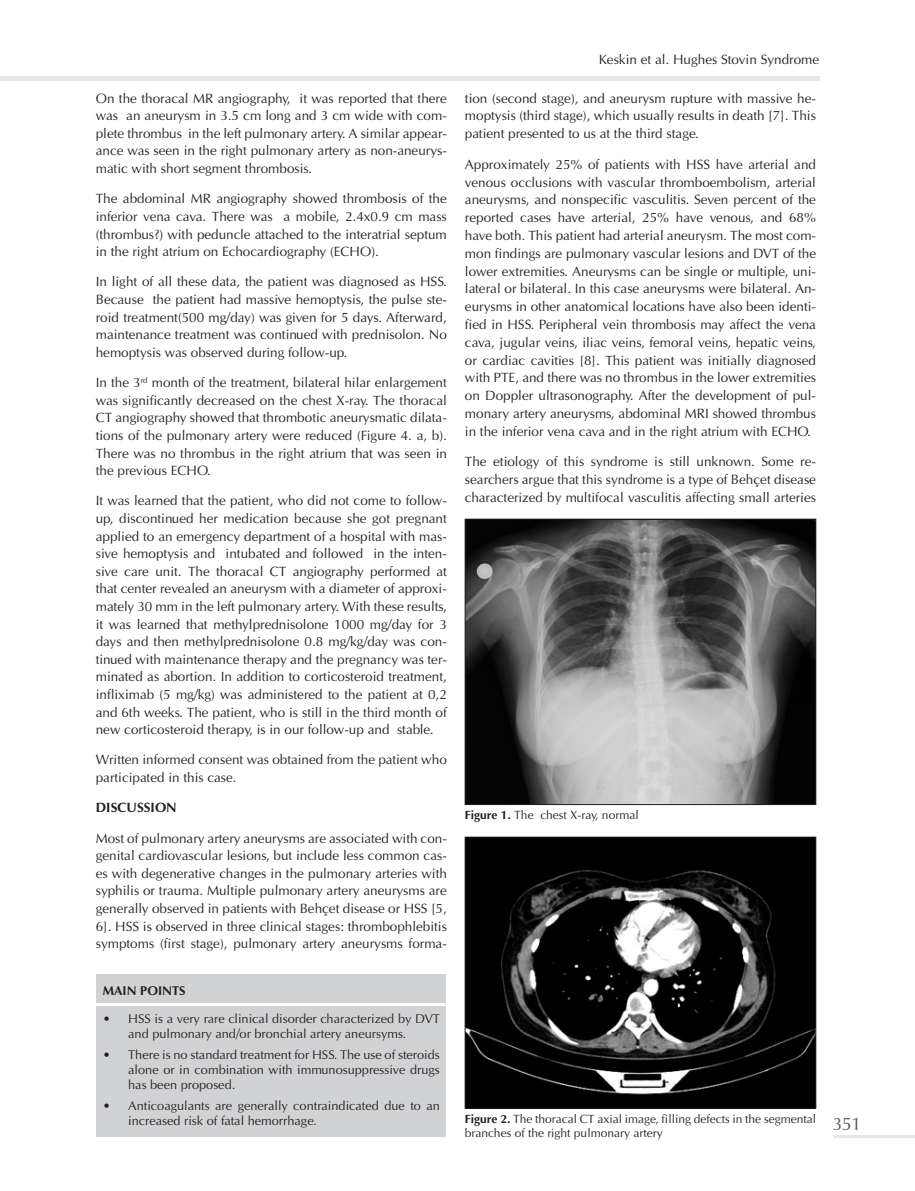
<style>
.page{position:relative;width:915px;height:1191px;background:#fff}
.page>*{position:absolute;margin:0;border:0;box-sizing:border-box;transform-origin:0 0}
.t1{font:18px "Optima Normal Tr";color:#57585a}
.t2{font:13.5px/17.5px "Optima Normal Tr";color:#231f20;text-align:justify}
.t3{font:13.5px "Optima Bold Tr";color:#231f20}
.t4{font:12.75px/15px "Optima Normal Tr";color:#231f20}
.t5{font:12.75px "Optima Bold Tr";color:#231f20}
.t6{font:12px/14.4px "Optima Normal Tr";color:#231f20}
.s1{font-family:"Optima Bold Tr"}
</style>
<div class="page">
<div style="left:96px;top:974px;width:349px;height:163px;background:#d1d2d4"></div>
<hr style="left:96px;top:1003px;width:349px;height:3px;background:#fff">
<img style="left:466px;top:521px;width:347px;height:281px">
<div style="left:464px;top:519px;width:351px;height:285px;border:1px solid #231f20"></div>
<img style="left:466px;top:839px;width:347px;height:267px">
<div style="left:464px;top:837px;width:351px;height:271px;border:1px solid #231f20"></div>
<hr style="left:0;top:77px;width:819px;height:4px;background:#e6e7e9">
<hr style="left:833px;top:1135px;width:81px;height:3px;background:#e6e7e9">
<p class="t2" style="left:96px;top:89px;width:352px">On the thoracal MR angiography, it was reported that there was an aneurysm in 3.5 cm long and 3 cm wide with com&shy;plete thrombus in the left pulmonary artery. A similar appear&shy;ance was seen in the right pulmonary artery as non-aneurys&shy;matic with short segment thrombosis.</p>
<p class="t2" style="left:96px;top:190px;width:352px">The abdominal MR angiography showed thrombosis of the inferior vena cava. There was a mobile, 2.4x0.9 cm mass (thrombus?) with peduncle attached to the interatrial septum in the right atrium on Echocardiography (ECHO).</p>
<p class="t2" style="left:96px;top:273px;width:352px">In light of all these data, the patient was diagnosed as HSS.<br>Because the patient had massive hemoptysis, the pulse ste&shy;roid treatment(500 mg/day) was given for 5 days. Afterward, maintenance treatment was continued with prednisolon. No hemoptysis was observed during follow-up.</p>
<p class="t2" style="left:96px;top:374px;width:352px">In the 3<sup>rd</sup> month of the treatment, bilateral hilar enlargement was significantly decreased on the chest X-ray. The thoracal CT angiography showed that thrombotic aneurysmatic dilata&shy;tions of the pulmonary artery were reduced (Figure 4. a, b).<br>There was no thrombus in the right atrium that was seen in the previous ECHO.</p>
<p class="t2" style="left:96px;top:492px;width:352px">It was learned that the patient, who did not come to follow&shy;up, discontinued her medication because she got pregnant applied to an emergency department of a hospital with mas&shy;sive hemoptysis and intubated and followed in the inten&shy;sive care unit. The thoracal CT angiography performed at that center revealed an aneurysm with a diameter of approxi&shy;mately 30 mm in the left pulmonary artery. With these results, it was learned that methylprednisolone 1000 mg/day for 3 days and then methylprednisolone 0.8 mg/kg/day was con&shy;tinued with maintenance therapy and the pregnancy was ter&shy;minated as abortion. In addition to corticosteroid treatment, infliximab (5 mg/kg) was administered to the patient at 0,2 and 6th weeks. The patient, who is still in the third month of new corticosteroid therapy, is in our follow-up and stable.</p>
<p class="t2" style="left:96px;top:751px;width:352px">Written informed consent was obtained from the patient who participated in this case.</p>
<p class="t3" style="left:96px;top:799px;width:83px">DISCUSSION</p>
<p class="t2" style="left:96px;top:829px;width:352px">Most of pulmonary artery aneurysms are associated with con&shy;genital cardiovascular lesions, but include less common cas&shy;es with degenerative changes in the pulmonary arteries with syphilis or trauma. Multiple pulmonary artery aneurysms are generally observed in patients with Behçet disease or HSS [5, 6]. HSS is observed in three clinical stages: thrombophlebitis symptoms (first stage), pulmonary artery aneurysms forma-</p>
<p class="t5" style="left:103px;top:982px;width:84px">MAIN POINTS</p>
<p class="t4" style="left:128px;top:1010px;width:313px;text-indent:-26px">• HSS is a very rare clinical disorder characterized by DVT and pulmonary and/or bronchial artery aneursyms.</p>
<p class="t4" style="left:128px;top:1047px;width:313px;text-align:justify;text-indent:-26px">• There is no standard treatment for HSS. The use of steroids alone or in combination with immunosuppressive drugs has been proposed.</p>
<p class="t4" style="left:128px;top:1098px;width:313px;text-indent:-26px">• Anticoagulants are generally contraindicated due to an increased risk of fatal hemorrhage.</p>
<p class="t2" style="left:598px;top:51px;width:222px">Keskin et al. Hughes Stovin Syndrome</p>
<p class="t2" style="left:464px;top:89px;width:352px">tion (second stage), and aneurysm rupture with massive he&shy;moptysis (third stage), which usually results in death [7]. This patient presented to us at the third stage.</p>
<p class="t2" style="left:464px;top:155px;width:352px">Approximately 25% of patients with HSS have arterial and venous occlusions with vascular thromboembolism, arterial aneurysms, and nonspecific vasculitis. Seven percent of the reported cases have arterial, 25% have venous, and 68% have both. This patient had arterial aneurysm. The most com&shy;mon findings are pulmonary vascular lesions and DVT of the lower extremities. Aneurysms can be single or multiple, uni&shy;lateral or bilateral. In this case aneurysms were bilateral. An&shy;eurysms in other anatomical locations have also been identi&shy;fied in HSS. Peripheral vein thrombosis may affect the vena cava, jugular veins, iliac veins, femoral veins, hepatic veins, or cardiac cavities [8]. This patient was initially diagnosed with PTE, and there was no thrombus in the lower extremities on Doppler ultrasonography. After the development of pul&shy;monary artery aneurysms, abdominal MRI showed thrombus in the inferior vena cava and in the right atrium with ECHO.</p>
<p class="t2" style="left:464px;top:453px;width:352px">The etiology of this syndrome is still unknown. Some re&shy;searchers argue that this syndrome is a type of Behçet disease characterized by multifocal vasculitis affecting small arteries</p>
<p class="t6" style="left:464px;top:807px;width:175px"><span class="s1">Figure 1.</span> The chest X-ray, normal</p>
<p class="t6" style="left:464px;top:1111px;width:352px"><span class="s1">Figure 2.</span> The thoracal CT axial image, filling defects in the segmental branches of the right pulmonary artery</p>
<p class="t1" style="left:832px;top:1113px;width:30px">351</p>
</div>
